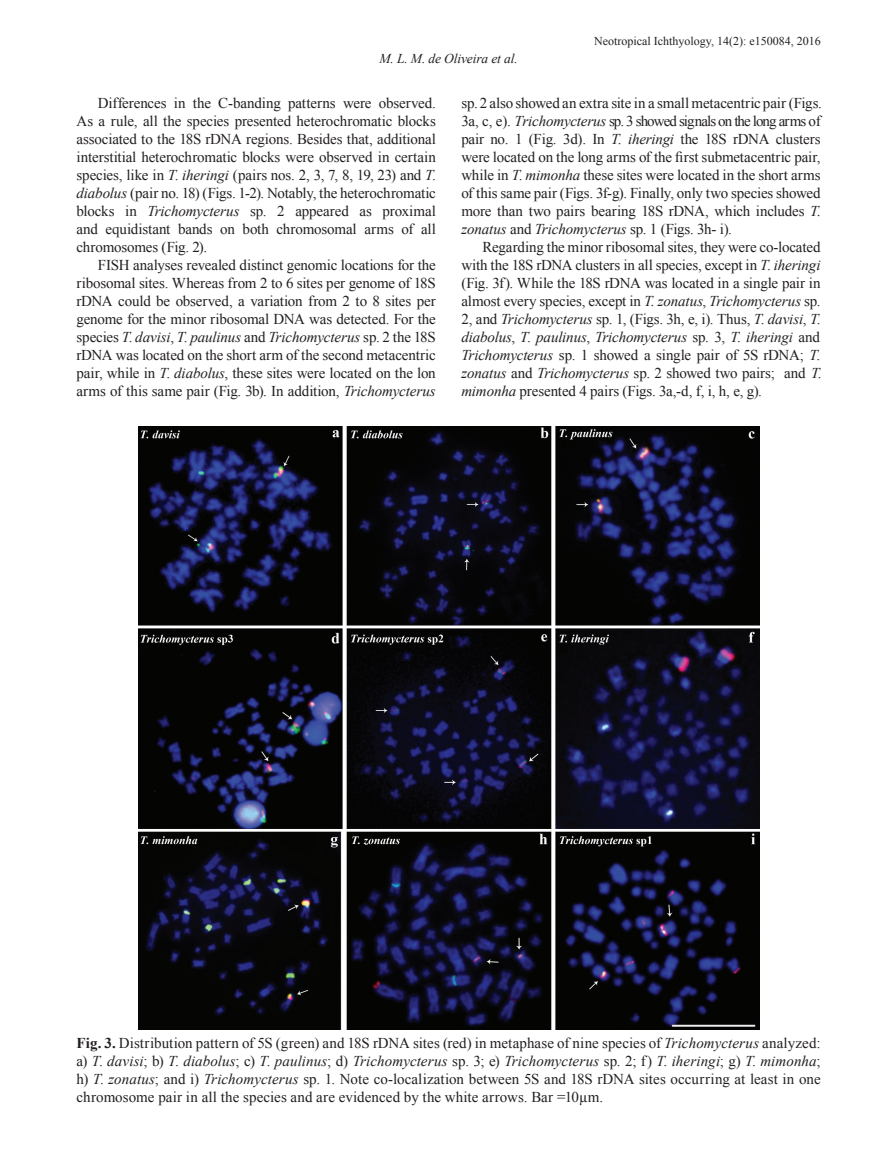
<style>
.page{position:relative;width:893px;height:1170px;background:#fff}
.page>*{position:absolute;margin:0;border:0;box-sizing:border-box;transform-origin:0 0}
.t1{font:15px/18px "Times New Roman";letter-spacing:-.005em;color:#231f20;text-align:justify}
.t2{font:italic 13.5px "Times New Roman";letter-spacing:-.01em;color:#231f20}
.t3{font:12px "Times New Roman";color:#231f20}
.s1{font-style:italic}
.s2{font-weight:700}
</style>
<div class="page">
<img style="left:138px;top:426px;width:621px;height:603px">
<p class="t2" style="left:379px;top:49px;width:140px">M. L. M. de Oliveira et al.</p>
<p class="t3" style="left:594px;top:33px;width:228px">Neotropical Ichthyology, 14(2): e150084, 2016</p>
<p class="t1" style="left:77px;top:94px;width:361px;text-indent:21px">Differences in the C-banding patterns were observed.<br>As a rule, all the species presented heterochromatic blocks associated to the 18S rDNA regions. Besides that, additional interstitial heterochromatic blocks were observed in certain species, like in <span class="s1">T</span>. <span class="s1">iheringi</span> (pairs nos. 2, 3, 7, 8, 19, 23) and <span class="s1">T</span>. <span class="s1">diabolus</span> (pair no. 18) (Figs. 1-2). Notably, the heterochromatic blocks in <span class="s1">Trichomycterus</span> sp. 2 appeared as proximal and equidistant bands on both chromosomal arms of all chromosomes (Fig. 2).</p>
<p class="t1" style="left:76px;top:256px;width:361px;text-indent:21px">FISH analyses revealed distinct genomic locations for the ribosomal sites. Whereas from 2 to 6 sites per genome of 18S rDNA could be observed, a variation from 2 to 8 sites per genome for the minor ribosomal DNA was detected. For the species <span class="s1">T</span>. <span class="s1">davisi</span>, <span class="s1">T</span>. <span class="s1">paulinus</span> and <span class="s1">Trichomycterus</span> sp. 2 the 18S rDNA was located on the short arm of the second metacentric pair, while in <span class="s1">T</span>. <span class="s1">diabolus</span>, these sites were located on the lon arms of this same pair (Fig. 3b). In addition, <span class="s1">Trichomycterus</span></p>
<p class="t1" style="left:461px;top:94px;width:362px">sp. 2 also showed an extra site in a small metacentric pair (Figs.<br>3a, c, e). <span class="s1">Trichomycterus</span> sp. 3 showed signals on the long arms of pair no. 1 (Fig. 3d). In <span class="s1">T</span>. <span class="s1">iheringi</span> the 18S rDNA clusters were located on the long arms of the first submetacentric pair, while in <span class="s1">T</span>. <span class="s1">mimonha</span> these sites were located in the short arms of this same pair (Figs. 3f-g). Finally, only two species showed more than two pairs bearing 18S rDNA, which includes <span class="s1">T. zonatus</span> and <span class="s1">Trichomycterus</span> sp. 1 (Figs. 3h- i).</p>
<p class="t1" style="left:461px;top:238px;width:362px;text-indent:21px">Regarding the minor ribosomal sites, they were co-located with the 18S rDNA clusters in all species, except in <span class="s1">T</span>. <span class="s1">iheringi </span>(Fig. 3f). While the 18S rDNA was located in a single pair in almost every species, except in <span class="s1">T. zonatus</span>, <span class="s1">Trichomycterus</span> sp.<br>2, and <span class="s1">Trichomycterus</span> sp. 1, (Figs. 3h, e, i). Thus, <span class="s1">T</span>. <span class="s1">davisi</span>, <span class="s1">T</span>. <span class="s1">diabolus</span>, <span class="s1">T</span>. <span class="s1">paulinus</span>, <span class="s1">Trichomycterus</span> sp. 3, <span class="s1">T</span>. <span class="s1">iheringi</span> and <span class="s1">Trichomycterus</span> sp. 1 showed a single pair of 5S rDNA; <span class="s1">T</span>. <span class="s1">zonatus</span> and <span class="s1">Trichomycterus</span> sp. 2 showed two pairs; and <span class="s1">T</span>. <span class="s1">mimonha</span> presented 4 pairs (Figs. 3a,-d, f, i, h, e, g).</p>
<p class="t1" style="left:77px;top:1033px;width:746px"><span class="s2">Fig. 3.</span> Distribution pattern of 5S (green) and 18S rDNA sites (red) in metaphase of nine species of <span class="s1">Trichomycterus</span> analyzed: a) <span class="s1">T</span>. <span class="s1">davisi</span>; b) <span class="s1">T</span>. <span class="s1">diabolus</span>; c) <span class="s1">T</span>. <span class="s1">paulinus</span>; d) <span class="s1">Trichomycterus</span> sp. 3; e) <span class="s1">Trichomycterus</span> sp. 2; f) <span class="s1">T</span>. <span class="s1">iheringi</span>; g) <span class="s1">T</span>. <span class="s1">mimonha</span>; h) <span class="s1">T</span>. <span class="s1">zonatus</span>; and i) <span class="s1">Trichomycterus</span> sp. 1. Note co-localization between 5S and 18S rDNA sites occurring at least in one chromosome pair in all the species and are evidenced by the white arrows. Bar =10µm.</p>
</div>
